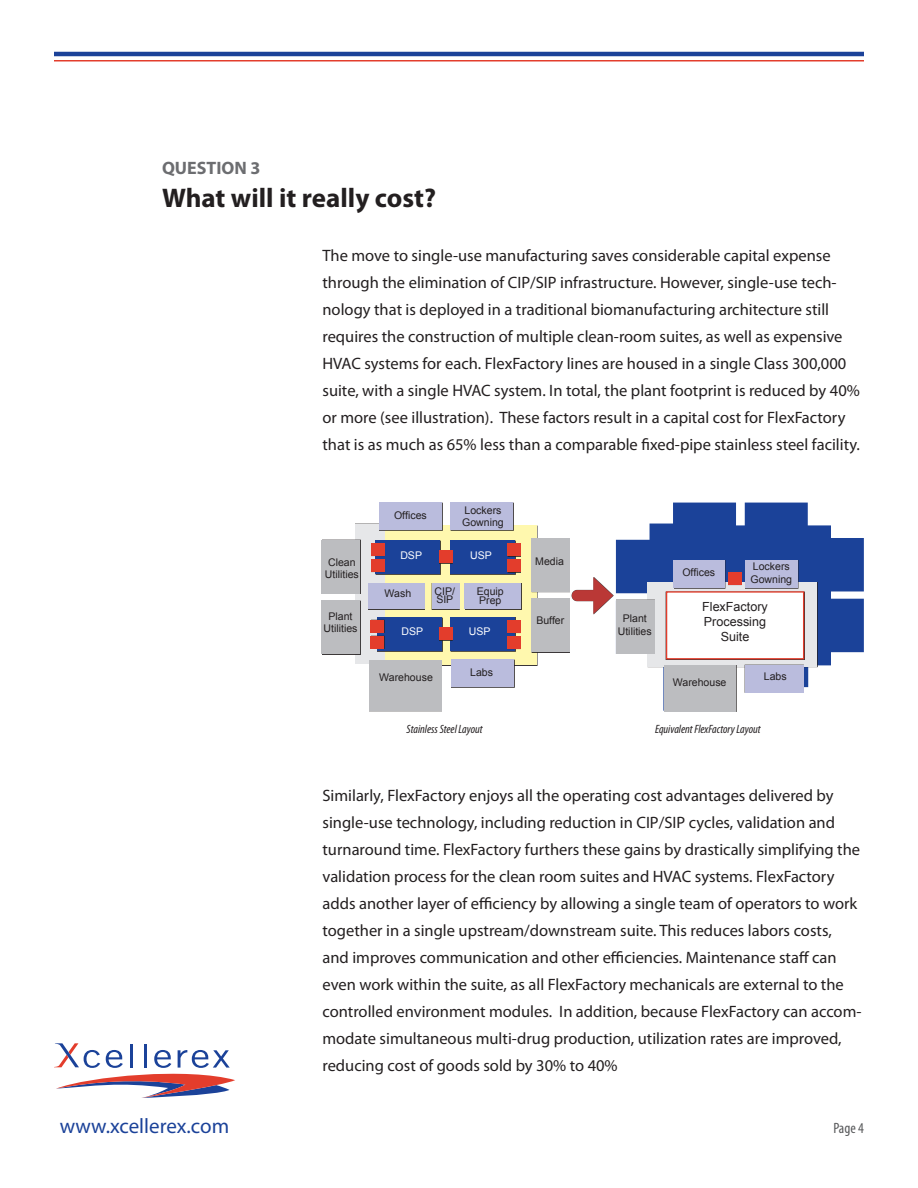
<style>
.page{position:relative;width:918px;height:1188px;background:#fff}
.page>*{position:absolute;margin:0;border:0;box-sizing:border-box;transform-origin:0 0}
.Q8-Question{font:700 27px "Myriad Pro";color:#231f20}
.t1{font:21px "Myriad Pro";color:#1b4299}
.t2{font:700 18px "Myriad Pro";color:#6c6d70}
._8Q-Text{font:16.5px/27px "Myriad Pro";color:#231f20}
.t3{font:condensed 15px "Myriad Pro";color:#57585a}
.t4{font:12.6px/15.1px "Arial";color:#231f20;text-align:center}
.t5{font:italic condensed 12px "Myriad Pro";color:#231f20}
.t6{font:10.5px/12.6px "Arial";color:#231f20}
.t7{font:10.5px "Arial";color:#fff}
</style>
<div class="page">
<hr style="left:54px;top:52px;width:810px;height:4px;background:#1b4299">
<svg style="left:54px;top:1043px;width:181px;height:55px"></svg>
<hr style="left:54px;top:60px;width:810px;height:2px;background:#e33d2c">
<div style="left:355px;top:524px;width:74px;height:140px;background:#e6e7e9"></div>
<div style="left:385px;top:525px;width:152px;height:140px;background:#fff8ae"></div>
<div style="left:531px;top:538px;width:39px;height:54px;background:#bcbdc0"></div>
<div style="left:531px;top:599px;width:39px;height:53px;background:#bcbdc0"></div>
<div style="left:322px;top:540px;width:39px;height:54px;background:#231f20;opacity:.9"></div>
<div style="left:322px;top:540px;width:38px;height:53px;background:#bcbdc0"></div>
<div style="left:322px;top:601px;width:39px;height:54px;background:#413e3f"></div>
<div style="left:322px;top:601px;width:38px;height:53px;background:#bcbdc0"></div>
<div style="left:369px;top:660px;width:72px;height:51px;background:#bcbdc0"></div>
<div style="left:451px;top:503px;width:63px;height:28px;background:#231f20;opacity:.9"></div>
<div style="left:450px;top:503px;width:63px;height:27px;background:#babcdd"></div>
<div style="left:379px;top:503px;width:63px;height:28px;background:#231f20;opacity:.9"></div>
<div style="left:379px;top:503px;width:63px;height:27px;background:#babcdd"></div>
<div style="left:451px;top:660px;width:64px;height:28px;background:#231f20;opacity:.9"></div>
<div style="left:451px;top:660px;width:63px;height:27px;background:#babcdd"></div>
<div style="left:450px;top:617px;width:65px;height:34px;background:#1b4299"></div>
<div style="left:377px;top:618px;width:65px;height:34px;background:#231f20;opacity:.9"></div>
<div style="left:377px;top:617px;width:65px;height:34px;background:#1b4299"></div>
<div style="left:376px;top:541px;width:65px;height:34px;background:#231f20;opacity:.9"></div>
<div style="left:376px;top:541px;width:64px;height:33px;background:#1b4299"></div>
<div style="left:450px;top:541px;width:65px;height:34px;background:#534e3f"></div>
<div style="left:450px;top:541px;width:65px;height:33px;background:#1b4299"></div>
<div style="left:465px;top:583px;width:57px;height:27px;background:#403b32"></div>
<div style="left:465px;top:583px;width:56px;height:26px;background:#babcdd"></div>
<div style="left:368px;top:583px;width:57px;height:27px;background:#231f20;opacity:.9"></div>
<div style="left:368px;top:583px;width:56px;height:26px;background:#babcdd"></div>
<div style="left:432px;top:583px;width:28px;height:27px;background:#231f20;opacity:.9"></div>
<div style="left:432px;top:583px;width:27px;height:26px;background:#babcdd"></div>
<div style="left:508px;top:543px;width:13px;height:14px;background:#231f20;opacity:.9"></div>
<div style="left:507px;top:543px;width:14px;height:13px;background:#e33d2c"></div>
<div style="left:508px;top:559px;width:13px;height:14px;background:#231f20;opacity:.9"></div>
<div style="left:507px;top:559px;width:14px;height:13px;background:#e33d2c"></div>
<div style="left:439px;top:551px;width:14px;height:13px;background:#231f20;opacity:.9"></div>
<div style="left:439px;top:551px;width:13px;height:12px;background:#e33d2c"></div>
<div style="left:371px;top:543px;width:14px;height:13px;background:#e33d2c"></div>
<div style="left:371px;top:559px;width:14px;height:13px;background:#e33d2c"></div>
<div style="left:507px;top:620px;width:14px;height:13px;background:#e33d2c"></div>
<div style="left:507px;top:636px;width:14px;height:13px;background:#e33d2c"></div>
<div style="left:439px;top:628px;width:14px;height:13px;background:#231f20;opacity:.9"></div>
<div style="left:439px;top:628px;width:13px;height:12px;background:#e33d2c"></div>
<div style="left:371px;top:620px;width:14px;height:13px;background:#231f20;opacity:.9"></div>
<div style="left:371px;top:620px;width:13px;height:12px;background:#e33d2c"></div>
<div style="left:371px;top:636px;width:14px;height:13px;background:#231f20;opacity:.9"></div>
<div style="left:371px;top:636px;width:13px;height:12px;background:#e33d2c"></div>
<svg style="left:616px;top:503px;width:248px;height:208px;fill:#1b4299"></svg>
<div style="left:647px;top:582px;width:170px;height:84px;background:#e6e7e9"></div>
<div style="left:666px;top:591px;width:139px;height:69px;background:#231f20;opacity:.9"></div>
<div style="left:667px;top:592px;width:137px;height:67px;background:#fff"></div>
<div style="left:666px;top:591px;width:138px;height:68px;border:1px solid #e33d2c"></div>
<div style="left:745px;top:560px;width:53px;height:28px;background:#babcdd"></div>
<div style="left:674px;top:560px;width:52px;height:28px;background:#231f20;opacity:.9"></div>
<div style="left:674px;top:560px;width:51px;height:28px;background:#babcdd"></div>
<div style="left:728px;top:572px;width:14px;height:13px;background:#e33d2c"></div>
<div style="left:745px;top:665px;width:59px;height:28px;background:#babcdd"></div>
<div style="left:616px;top:600px;width:39px;height:54px;background:#bcbdc0"></div>
<div style="left:664px;top:665px;width:72px;height:47px;background:#bcbdc0"></div>
<div style="left:572px;top:577px;width:42px;height:38px;background:#231f20;opacity:.9"></div>
<div style="left:577px;top:590px;width:24px;height:11px;background:#ba3836"></div>
<svg style="left:593px;top:577px;width:20px;height:37px"></svg>
<p class="t2" style="left:162px;top:156px;width:100px">QUESTION 3</p>
<p class="Q8-Question" style="left:162px;top:180px;width:276px">What will it really cost?</p>
<p class="_8Q-Text" style="left:322px;top:241px;width:539px">The move to single-use manufacturing saves considerable capital expense through the elimination of CIP/SIP infrastructure. However, single-use tech&shy;nology that is deployed in a traditional biomanufacturing architecture still requires the construction of multiple clean-room suites, as well as expensive HVAC systems for each. FlexFactory lines are housed in a single Class 300,000 suite, with a single HVAC system. In total, the plant footprint is reduced by 40% or more (see illustration). These factors result in a capital cost for FlexFactory that is as much as 65% less than a comparable fixed-pipe stainless steel facility.</p>
<p class="t6" style="left:325px;top:556px;width:36px;text-align:center">Clean<br>Utilities</p>
<p class="t6" style="left:324px;top:610px;width:36px;text-align:center">Plant<br>Utilities</p>
<p class="t6" style="left:394px;top:509px;width:34px">Offices</p>
<p class="t7" style="left:400px;top:549px;width:23px">DSP</p>
<p class="t6" style="left:462px;top:504px;width:43px">Lockers<br>Gowning</p>
<p class="t7" style="left:470px;top:549px;width:23px">USP</p>
<p class="t6" style="left:385px;top:587px;width:28px">Wash</p>
<p class="t7" style="left:402px;top:624px;width:23px">DSP</p>
<p class="t6" style="left:434px;top:587px;width:22px;line-height:7.9px">CIP/<br>SIP</p>
<p class="t6" style="left:477px;top:586px;width:28px;line-height:9.3px">Equip<br>Prep</p>
<p class="t7" style="left:469px;top:624px;width:23px">USP</p>
<p class="t6" style="left:379px;top:671px;width:55px">Warehouse</p>
<p class="t6" style="left:470px;top:666px;width:24px">Labs</p>
<p class="t6" style="left:535px;top:555px;width:30px">Media</p>
<p class="t6" style="left:536px;top:614px;width:29px">Buffer</p>
<p class="t6" style="left:618px;top:613px;width:36px;text-align:center">Plant<br>Utilities</p>
<p class="t6" style="left:682px;top:566px;width:34px">Offices</p>
<p class="t6" style="left:751px;top:560px;width:43px">Lockers<br>Gowning</p>
<p class="t4" style="left:702px;top:599px;width:67px">FlexFactory<br>Processing<br>Suite</p>
<p class="t6" style="left:673px;top:676px;width:55px">Warehouse</p>
<p class="t6" style="left:764px;top:671px;width:24px">Labs</p>
<p class="t5" style="left:407px;top:722px;width:78px">Stainless Steel Layout</p>
<p class="t5" style="left:655px;top:722px;width:107px">Equivalent FlexFactory Layout</p>
<p class="_8Q-Text" style="left:322px;top:781px;width:541px">Similarly, FlexFactory enjoys all the operating cost advantages delivered by single-use technology, including reduction in CIP/SIP cycles, validation and turnaround time. FlexFactory furthers these gains by drastically simplifying the validation process for the clean room suites and HVAC systems. FlexFactory adds another layer of efficiency by allowing a single team of operators to work together in a single upstream/downstream suite. This reduces labors costs, and improves communication and other efficiencies. Maintenance staff can even work within the suite, as all FlexFactory mechanicals are external to the controlled environment modules. In addition, because FlexFactory can accom&shy;modate simultaneous multi-drug production, utilization rates are improved, reducing cost of goods sold by 30% to 40%</p>
<p class="t1" style="left:60px;top:1113px;width:171px">www.xcellerex.com</p>
<p class="t3" style="left:833px;top:1119px;width:32px">Page 4</p>
</div>
